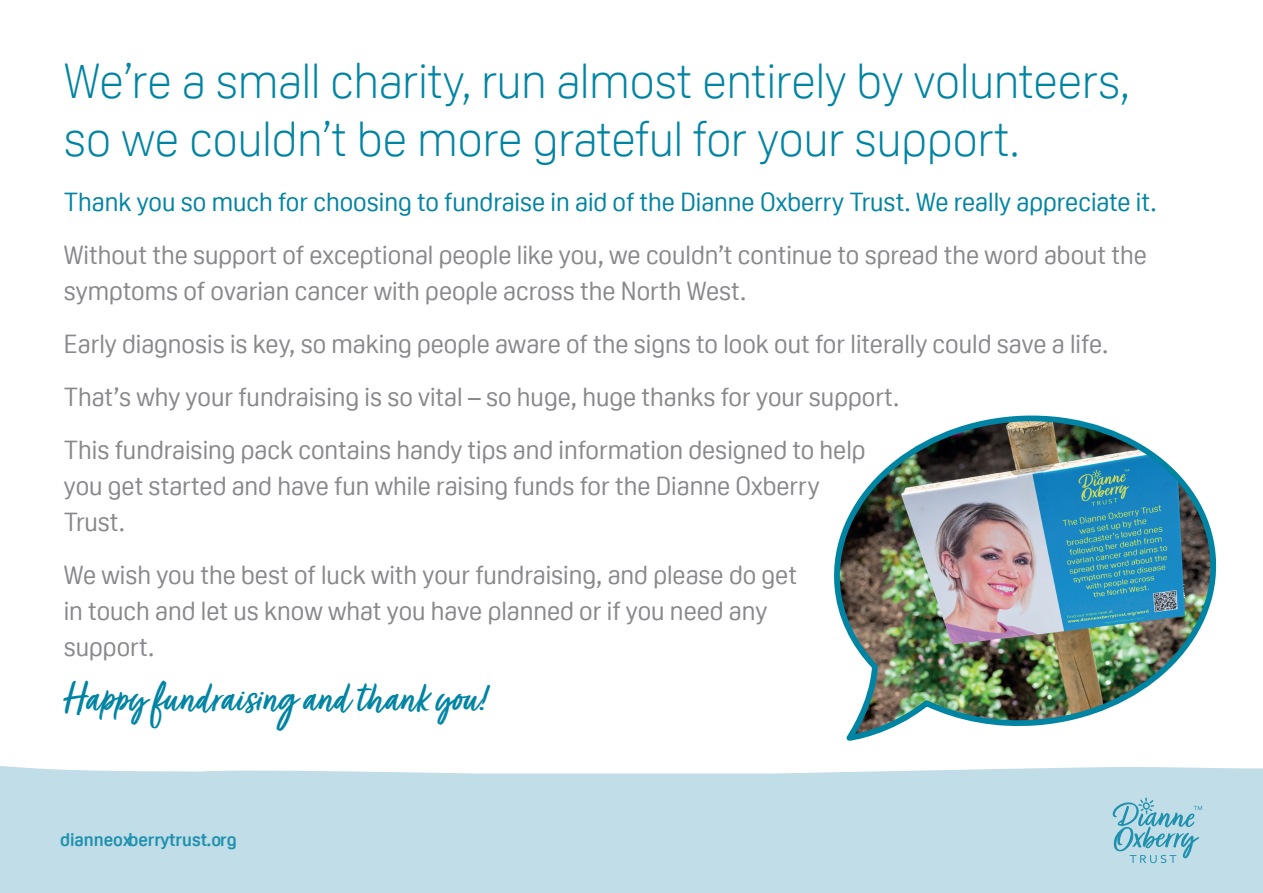
<style>
.page{position:relative;width:1263px;height:893px;background:#fff}
.page>*{position:absolute;margin:0;border:0;box-sizing:border-box;transform-origin:0 0}
.t1{font:300 48px/57.6px "Oscine";color:#0084a3}
.t2{font:48px "Turbinado Pro";color:#0084a3}
.t3{font:25.5px/36px "Oscine";color:#89898d}
.t4{font:25.5px "Oscine";color:#0084a3}
.t5{font:700 18px "Oscine";color:#1f91ae}
</style>
<div class="page">
<svg style="left:0;top:766px;width:1263px;height:13px"></svg>
<div style="left:0;top:779px;width:1263px;height:114px;background:#c1dde7"></div>
<svg style="left:1113px;top:797px;width:89px;height:66px"></svg>
<img style="left:834px;top:415px;width:383px;height:326px">
<h1 class="t1" style="left:64px;top:52px;width:1067px">We’re a small charity, run almost entirely by volunteers, so we couldn’t be more grateful for your support.</h1>
<p class="t4" style="left:64px;top:188px;width:1094px">Thank you so much for choosing to fundraise in aid of the Dianne Oxberry Trust. We really appreciate it.</p>
<p class="t3" style="left:64px;top:237px;width:1085px">Without the support of exceptional people like you, we couldn’t continue to spread the word about the symptoms of ovarian cancer with people across the North West.</p>
<p class="t3" style="left:64px;top:318px;width:1046px;line-height:52.9px">Early diagnosis is key, so making people aware of the signs to look out for literally could save a life.<br>That’s why your fundraising is so vital – so huge, huge thanks for your support.<br>This fundraising pack contains handy tips and information designed to help</p>
<p class="t3" style="left:64px;top:468px;width:757px">you get started and have fun while raising funds for the Dianne Oxberry<br>Trust.</p>
<p class="t3" style="left:64px;top:557px;width:735px">We wish you the best of luck with your fundraising, and please do get in touch and let us know what you have planned or if you need any support.</p>
<h1 class="t2" style="left:64px;top:673px;width:425px">Happy fundraising and thank you!</h1>
<p class="t5" style="left:60px;top:830px;width:178px">dianneoxberrytrust.org</p>
</div>
